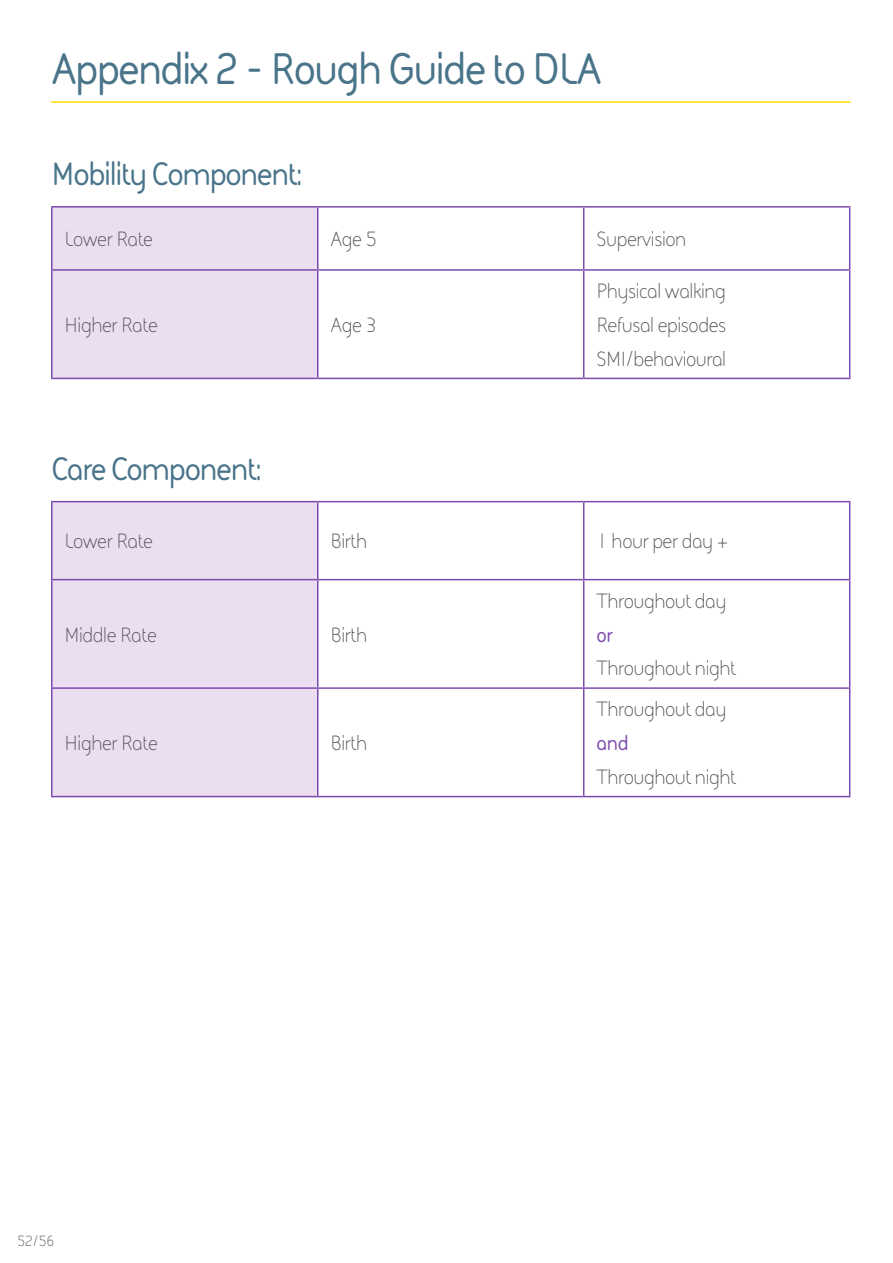
<style>
.page{position:relative;width:893px;height:1263px;background:#fff}
.page>*{position:absolute;margin:0;border:0;box-sizing:border-box;transform-origin:0 0}
.t1{font:700 45px "FS Sophie";letter-spacing:-.04em;color:#49748a}
.t2{font:700 33px "FS Sophie";letter-spacing:-.04em;color:#49748a}
.t3{font:21px/33.8px "FS Sophie";letter-spacing:-.02em;color:#54555a;text-align:justify}
.t4{font:700 21px "FS Sophie";color:#7c4aad}
.t5{font:15px "FS Sophie";color:#54555a}
</style>
<div class="page">
<hr style="left:51px;top:101px;width:799px;height:2px;background:#ffdb00">
<div style="left:53px;top:208px;width:264px;height:170px;background:#ecdef1"></div>
<hr style="left:318px;top:206px;width:266px;height:2px;background:#7c4aad">
<hr style="left:584px;top:206px;width:266px;height:2px;background:#7c4aad">
<hr style="left:583px;top:208px;width:1px;height:61px;background:#7c4aad">
<hr style="left:849px;top:208px;width:1px;height:61px;background:#7c4aad">
<hr style="left:51px;top:269px;width:267px;height:2px;background:#7c4aad">
<hr style="left:318px;top:269px;width:266px;height:2px;background:#7c4aad">
<hr style="left:584px;top:269px;width:266px;height:2px;background:#7c4aad">
<hr style="left:583px;top:271px;width:1px;height:107px;background:#7c4aad">
<hr style="left:849px;top:271px;width:1px;height:107px;background:#7c4aad">
<hr style="left:318px;top:378px;width:266px;height:1px;background:#7c4aad">
<hr style="left:584px;top:378px;width:266px;height:1px;background:#7c4aad">
<hr style="left:51px;top:206px;width:267px;height:2px;background:#7c4aad">
<hr style="left:51px;top:208px;width:2px;height:61px;background:#7c4aad">
<hr style="left:317px;top:208px;width:1px;height:61px;background:#7c4aad">
<hr style="left:51px;top:271px;width:2px;height:107px;background:#7c4aad">
<hr style="left:317px;top:271px;width:1px;height:107px;background:#7c4aad">
<hr style="left:51px;top:378px;width:267px;height:1px;background:#7c4aad">
<div style="left:53px;top:502px;width:264px;height:294px;background:#ecdef1"></div>
<hr style="left:318px;top:501px;width:266px;height:1px;background:#7c4aad">
<hr style="left:584px;top:501px;width:266px;height:1px;background:#7c4aad">
<hr style="left:583px;top:502px;width:1px;height:77px;background:#7c4aad">
<hr style="left:849px;top:502px;width:1px;height:77px;background:#7c4aad">
<hr style="left:51px;top:579px;width:267px;height:1px;background:#7c4aad">
<hr style="left:318px;top:579px;width:266px;height:1px;background:#7c4aad">
<hr style="left:584px;top:579px;width:266px;height:1px;background:#7c4aad">
<hr style="left:583px;top:580px;width:1px;height:107px;background:#7c4aad">
<hr style="left:849px;top:580px;width:1px;height:107px;background:#7c4aad">
<hr style="left:51px;top:687px;width:267px;height:2px;background:#7c4aad">
<hr style="left:318px;top:687px;width:266px;height:2px;background:#7c4aad">
<hr style="left:584px;top:687px;width:266px;height:2px;background:#7c4aad">
<hr style="left:583px;top:689px;width:1px;height:107px;background:#7c4aad">
<hr style="left:849px;top:689px;width:1px;height:107px;background:#7c4aad">
<hr style="left:318px;top:796px;width:266px;height:1px;background:#7c4aad">
<hr style="left:584px;top:796px;width:266px;height:1px;background:#7c4aad">
<hr style="left:51px;top:501px;width:267px;height:1px;background:#7c4aad">
<hr style="left:51px;top:502px;width:2px;height:77px;background:#7c4aad">
<hr style="left:317px;top:502px;width:1px;height:77px;background:#7c4aad">
<hr style="left:51px;top:580px;width:2px;height:107px;background:#7c4aad">
<hr style="left:317px;top:580px;width:1px;height:107px;background:#7c4aad">
<hr style="left:51px;top:689px;width:2px;height:107px;background:#7c4aad">
<hr style="left:317px;top:689px;width:1px;height:107px;background:#7c4aad">
<hr style="left:51px;top:796px;width:267px;height:1px;background:#7c4aad">
<h1 class="t1" style="left:51px;top:39px;width:553px">Appendix 2 - Rough Guide to DLA</h1>
<h2 class="t2" style="left:51px;top:152px;width:253px">Mobility Component:</h2>
<p class="t3" style="left:65px;top:222px;width:90px">Lower Rate</p>
<p class="t3" style="left:330px;top:222px;width:48px">Age 5</p>
<p class="t3" style="left:596px;top:222px;width:91px">Supervision</p>
<p class="t3" style="left:65px;top:307px;width:95px">Higher Rate</p>
<p class="t3" style="left:331px;top:307px;width:48px">Age 3</p>
<h2 class="t2" style="left:51px;top:446px;width:212px">Care Component:</h2>
<p class="t3" style="left:596px;top:274px;width:131px">Physical walking Refusal episodes SMI/behavioural</p>
<p class="t3" style="left:65px;top:524px;width:90px">Lower Rate</p>
<p class="t3" style="left:330px;top:524px;width:38px">Birth</p>
<p class="t3" style="left:596px;top:524px;width:133px">1 hour per day +</p>
<p class="t3" style="left:65px;top:617px;width:94px">Middle Rate</p>
<p class="t3" style="left:331px;top:617px;width:38px">Birth</p>
<p class="t3" style="left:65px;top:726px;width:95px">Higher Rate</p>
<p class="t3" style="left:331px;top:726px;width:38px">Birth</p>
<p class="t5" style="left:17px;top:1231px;width:39px">52/56</p>
<p class="t3" style="left:596px;top:583px;width:131px">Throughout day</p>
<p class="t4" style="left:596px;top:620px;width:18px">or</p>
<p class="t3" style="left:596px;top:651px;width:141px">Throughout night</p>
<p class="t3" style="left:597px;top:692px;width:131px">Throughout day</p>
<p class="t4" style="left:597px;top:729px;width:34px">and</p>
<p class="t3" style="left:597px;top:759px;width:141px">Throughout night</p>
</div>
